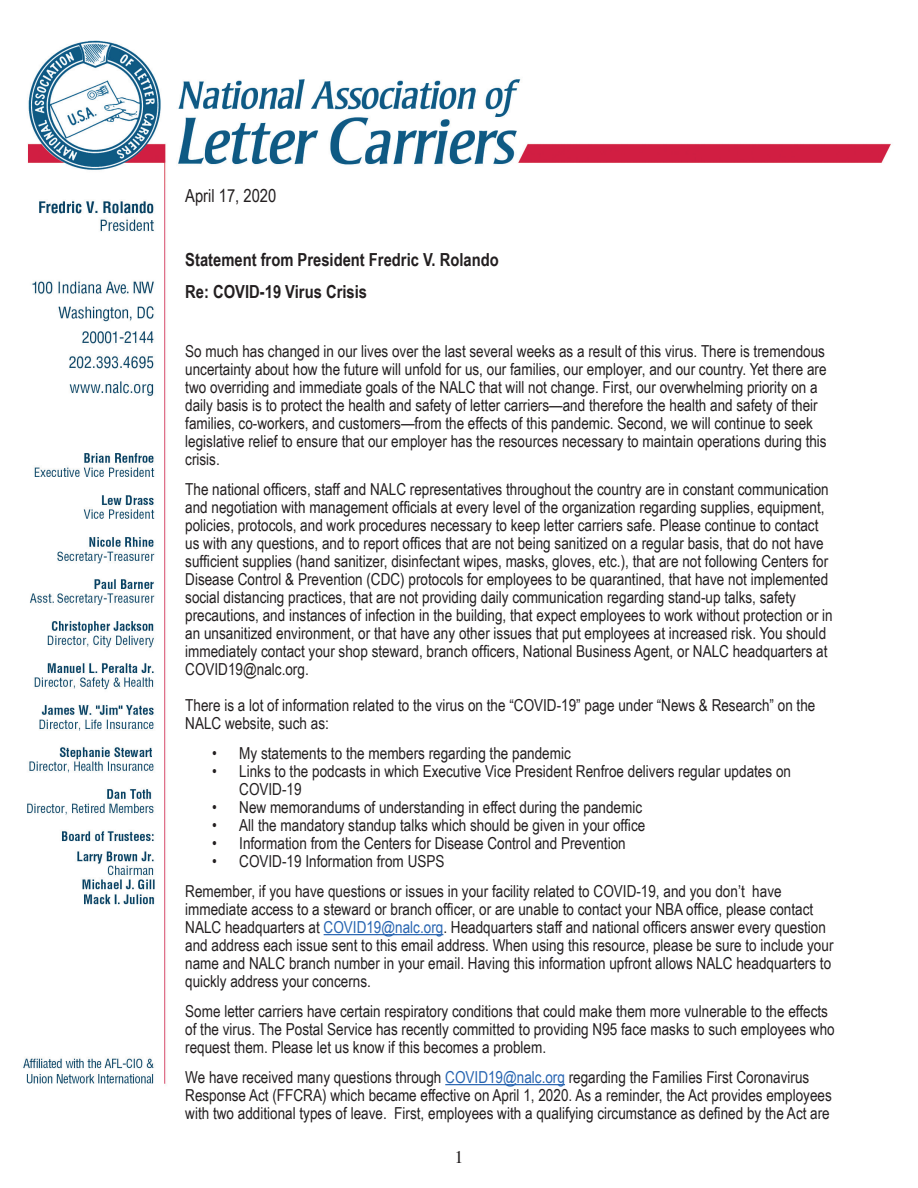
<style>
.page{position:relative;width:918px;height:1188px;background:#fff}
.page>*{position:absolute;margin:0;border:0;box-sizing:border-box;transform-origin:0 0}
.t1{font:700 18px/32.1px "Arial Narrow";color:#231f20}
.t2{font:18px "Arial Narrow";color:#231f20}
.t3{font:18px "Times";color:#231f20}
.t4{font:16.5px/18px "Arial Narrow";color:#231f20}
.s1{color:#2865b1}
</style>
<div class="page">
<img style="left:23px;top:40px;width:868px;height:1046px">
<hr style="left:324px;top:934px;width:119px;height:1px;background:#2865b1">
<hr style="left:445px;top:1084px;width:120px;height:1px;background:#2865b1">
<p class="t2" style="left:185px;top:183px;width:93px">April 17, 2020</p>
<p class="t1" style="left:185px;top:243px;width:315px">Statement from President Fredric V. Rolando<br>Re: COVID-19 Virus Crisis</p>
<p class="t4" style="left:185px;top:341px;width:643px">So much has changed in our lives over the last several weeks as a result of this virus. There is tremendous uncertainty about how the future will unfold for us, our families, our employer, and our country. Yet there are two overriding and immediate goals of the NALC that will not change. First, our overwhelming priority on a daily basis is to protect the health and safety of letter carriers—and therefore the health and safety of their families, co-workers, and customers—from the effects of this pandemic. Second, we will continue to seek legislative relief to ensure that our employer has the resources necessary to maintain operations during this crisis.</p>
<p class="t4" style="left:185px;top:479px;width:649px">The national officers, staff and NALC representatives throughout the country are in constant communication and negotiation with management officials at every level of the organization regarding supplies, equipment, policies, protocols, and work procedures necessary to keep letter carriers safe. Please continue to contact us with any questions, and to report offices that are not being sanitized on a regular basis, that do not have sufficient supplies (hand sanitizer, disinfectant wipes, masks, gloves, etc.), that are not following Centers for Disease Control &amp; Prevention (CDC) protocols for employees to be quarantined, that have not implemented social distancing practices, that are not providing daily communication regarding stand-up talks, safety precautions, and instances of infection in the building, that expect employees to work without protection or in an unsanitized environment, or that have any other issues that put employees at increased risk. You should immediately contact your shop steward, branch officers, National Business Agent, or NALC headquarters at COVID19@nalc.org.</p>
<p class="t4" style="left:185px;top:696px;width:632px">There is a lot of information related to the virus on the “COVID-19” page under “News &amp; Research” on the<br>NALC website, such as:</p>
<p class="t4" style="left:212px;top:744px;width:360px">• My statements to the members regarding the pandemic</p>
<p class="t4" style="left:239px;top:762px;width:553px;text-indent:-27px">• Links to the podcasts in which Executive Vice President Renfroe delivers regular updates on<br>COVID-19</p>
<p class="t4" style="left:212px;top:798px;width:431px">• New memorandums of understanding in effect during the pandemic</p>
<p class="t4" style="left:212px;top:816px;width:435px">• All the mandatory standup talks which should be given in your office</p>
<p class="t4" style="left:212px;top:834px;width:415px">• Information from the Centers for Disease Control and Prevention</p>
<p class="t4" style="left:185px;top:846px;width:598px;line-height:30px;text-indent:27px">• COVID-19 Information from USPS<br>Remember, if you have questions or issues in your facility related to COVID-19, and you don’t have</p>
<p class="t4" style="left:185px;top:900px;width:650px">immediate access to a steward or branch officer, or are unable to contact your NBA office, please contact NALC headquarters at <span class="s1">COVID19@nalc.org</span>. Headquarters staff and national officers answer every question and address each issue sent to this email address. When using this resource, please be sure to include your name and NALC branch number in your email. Having this information upfront allows NALC headquarters to quickly address your concerns.</p>
<p class="t4" style="left:185px;top:1002px;width:651px">Some letter carriers have certain respiratory conditions that could make them more vulnerable to the effects of the virus. The Postal Service has recently committed to providing N95 face masks to such employees who request them. Please let us know if this becomes a problem.</p>
<p class="t4" style="left:185px;top:1068px;width:648px">We have received many questions through <span class="s1">COVID19@nalc.org</span> regarding the Families First Coronavirus<br>Response Act (FFCRA) which became effective on April 1, 2020. As a reminder, the Act provides employees with two additional types of leave. First, employees with a qualifying circumstance as defined by the Act are</p>
<p class="t3" style="left:454px;top:1147px;width:10px">1</p>
</div>
